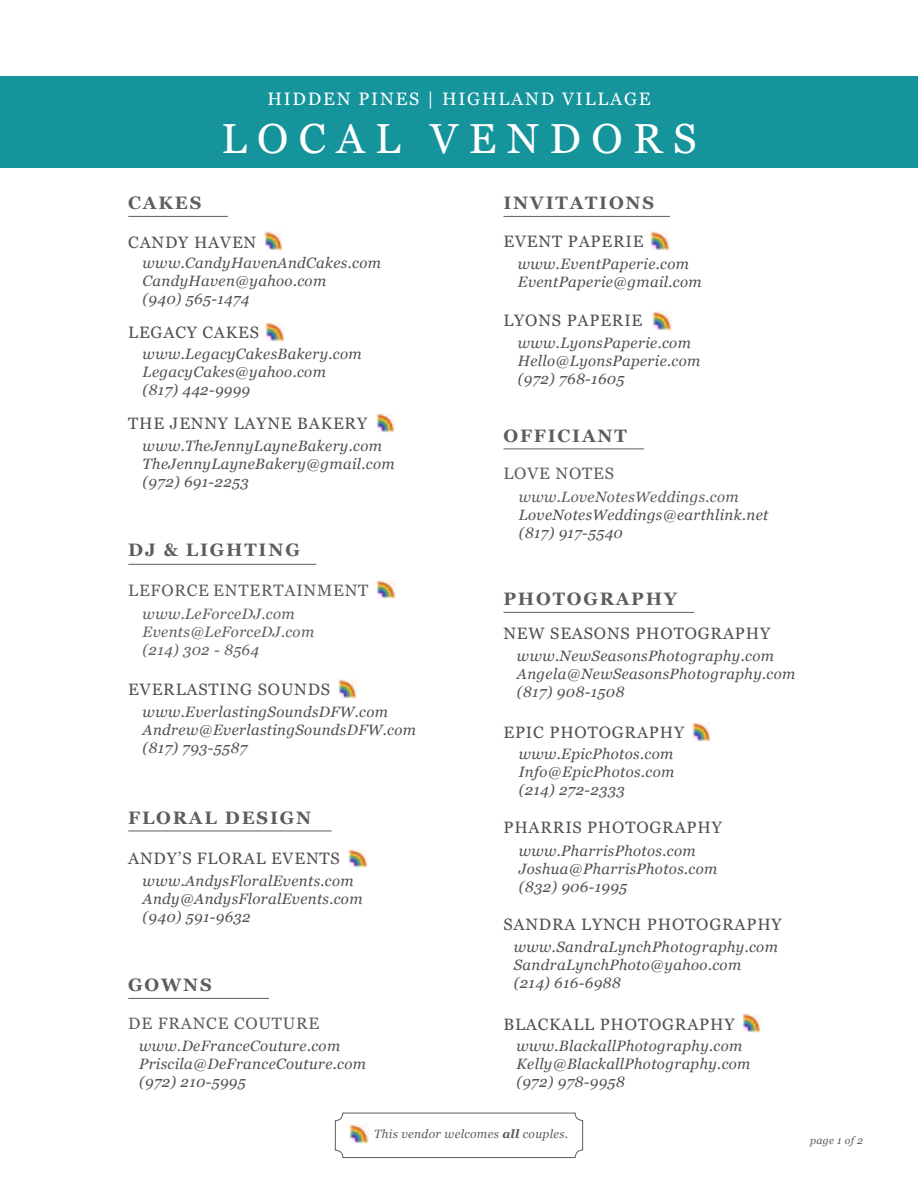
<style>
.page{position:relative;width:918px;height:1188px;background:#fff}
.page>*{position:absolute;margin:0;border:0;box-sizing:border-box;transform-origin:0 0}
.t1{font:42px "Georgia";letter-spacing:.25em;color:#fff}
.t2{font:700 18px "Georgia";letter-spacing:.1em;color:#5d5d60}
.t3{font:18px "Georgia";letter-spacing:.1em;color:#fff}
.t4{font:16.5px "Georgia";letter-spacing:.05em;color:#53504f}
.t5{font:16.5px "Georgia";letter-spacing:.05em;color:#5d5d60}
.t6{font:italic 15px/18px "Georgia";letter-spacing:.025em;color:#53504f}
.t7{font:italic 15px/18px "Georgia";letter-spacing:.025em;color:#5d5d60}
.t8{font:italic 12px "Georgia";letter-spacing:.025em;color:#5d5d60}
.t9{font:italic 10.5px "Georgia";letter-spacing:.025em;color:#5d5d60}
.s1{font-weight:700}
</style>
<div class="page">
<div style="left:0;top:76px;width:918px;height:92px;background:#15949c"></div>
<div style="left:335px;top:1113px;width:248px;height:45px;border:1px solid #5d5d60;border-radius:8px"></div>
<img style="left:350px;top:1124px;width:18px;height:19px">
<hr style="left:128px;top:564px;width:188px;height:1px;background:#5d5d60">
<img style="left:338px;top:680px;width:19px;height:18px">
<img style="left:377px;top:580px;width:18px;height:19px">
<hr style="left:128px;top:831px;width:204px;height:1px;background:#5d5d60">
<img style="left:349px;top:849px;width:18px;height:19px">
<hr style="left:128px;top:216px;width:100px;height:1px;background:#5d5d60">
<img style="left:376px;top:413px;width:19px;height:19px">
<img style="left:266px;top:323px;width:18px;height:18px">
<img style="left:264px;top:231px;width:19px;height:19px">
<hr style="left:128px;top:998px;width:141px;height:1px;background:#5d5d60">
<hr style="left:503px;top:449px;width:141px;height:1px;background:#5d5d60">
<hr style="left:503px;top:612px;width:191px;height:1px;background:#5d5d60">
<img style="left:692px;top:723px;width:19px;height:18px">
<img style="left:742px;top:1014px;width:19px;height:18px">
<hr style="left:503px;top:216px;width:167px;height:1px;background:#5d5d60">
<img style="left:651px;top:231px;width:18px;height:19px">
<img style="left:653px;top:311px;width:18px;height:19px">
<p class="t3" style="left:267px;top:86px;width:385px">HIDDEN PINES | HIGHLAND VILLAGE</p>
<h1 class="t1" style="left:221px;top:108px;width:477px">LOCAL VENDORS</h1>
<p class="t2" style="left:128px;top:190px;width:75px">CAKES</p>
<p class="t4" style="left:128px;top:230px;width:129px">CANDY HAVEN</p>
<p class="t6" style="left:143px;top:253px;width:240px">www.CandyHavenAndCakes.com<br>CandyHaven@yahoo.com<br>(940) 565-1474</p>
<p class="t4" style="left:128px;top:320px;width:132px">LEGACY CAKES</p>
<p class="t6" style="left:143px;top:345px;width:221px">www.LegacyCakesBakery.com<br>LegacyCakes@yahoo.com (817) 442-9999</p>
<p class="t4" style="left:128px;top:411px;width:240px">THE JENNY LAYNE BAKERY</p>
<p class="t6" style="left:143px;top:436px;width:254px">www.TheJennyLayneBakery.com<br>TheJennyLayneBakery@gmail.com (972) 691-2253</p>
<p class="t2" style="left:128px;top:536px;width:173px">DJ &amp; LIGHTING</p>
<p class="t5" style="left:128px;top:578px;width:242px">LEFORCE ENTERTAINMENT</p>
<p class="t7" style="left:143px;top:604px;width:173px">www.LeForceDJ.com<br>Events@LeForceDJ.com (214) 302 - 8564</p>
<p class="t4" style="left:128px;top:678px;width:203px">EVERLASTING SOUNDS</p>
<p class="t6" style="left:143px;top:703px;width:275px">www.EverlastingSoundsDFW.com<br>Andrew@EverlastingSoundsDFW.com (817) 793-5587</p>
<p class="t2" style="left:128px;top:804px;width:185px">FLORAL DESIGN</p>
<p class="t4" style="left:128px;top:847px;width:213px">ANDY’S FLORAL EVENTS</p>
<p class="t6" style="left:143px;top:872px;width:221px">www.AndysFloralEvents.com<br>Andy@AndysFloralEvents.com (940) 591-9632</p>
<p class="t2" style="left:128px;top:972px;width:85px">GOWNS</p>
<p class="t5" style="left:128px;top:1011px;width:193px">DE FRANCE COUTURE</p>
<p class="t6" style="left:139px;top:1036px;width:228px">www.DeFranceCouture.com<br>Priscila@DeFranceCouture.com (972) 210-5995</p>
<p class="t2" style="left:503px;top:190px;width:152px">INVITATIONS</p>
<p class="t4" style="left:503px;top:229px;width:142px">EVENT PAPERIE</p>
<p class="t6" style="left:518px;top:254px;width:185px">www.EventPaperie.com<br>EventPaperie@gmail.com</p>
<p class="t4" style="left:503px;top:309px;width:140px">LYONS PAPERIE</p>
<p class="t6" style="left:518px;top:333px;width:184px">www.LyonsPaperie.com<br>Hello@LyonsPaperie.com (972) 768-1605</p>
<p class="t2" style="left:503px;top:422px;width:125px">OFFICIANT</p>
<p class="t5" style="left:503px;top:462px;width:112px">LOVE NOTES</p>
<p class="t7" style="left:519px;top:488px;width:222px">www.LoveNotesWeddings.com</p>
<p class="t6" style="left:519px;top:506px;width:251px">LoveNotesWeddings@earthlink.net (817) 917-5540</p>
<p class="t2" style="left:503px;top:586px;width:175px">PHOTOGRAPHY</p>
<p class="t4" style="left:503px;top:621px;width:268px">NEW SEASONS PHOTOGRAPHY</p>
<p class="t6" style="left:517px;top:646px;width:280px">www.NewSeasonsPhotography.com<br>Angela@NewSeasonsPhotography.com (817) 908-1508</p>
<p class="t4" style="left:503px;top:720px;width:182px">EPIC PHOTOGRAPHY</p>
<p class="t6" style="left:519px;top:744px;width:157px;text-align:justify">www.EpicPhotos.com Info@EpicPhotos.com (214) 272-2333</p>
<p class="t4" style="left:503px;top:815px;width:220px">PHARRIS PHOTOGRAPHY</p>
<p class="t6" style="left:519px;top:841px;width:200px">www.PharrisPhotos.com<br>Joshua@PharrisPhotos.com (832) 906-1995</p>
<p class="t4" style="left:503px;top:912px;width:280px">SANDRA LYNCH PHOTOGRAPHY</p>
<p class="t6" style="left:514px;top:937px;width:266px">www.SandraLynchPhotography.com<br>SandraLynchPhoto@yahoo.com (214) 616-6988</p>
<p class="t4" style="left:503px;top:1012px;width:233px">BLACKALL PHOTOGRAPHY</p>
<p class="t6" style="left:516px;top:1036px;width:236px">www.BlackallPhotography.com<br>Kelly@BlackallPhotography.com (972) 978-9958</p>
<p class="t8" style="left:374px;top:1125px;width:196px">This vendor welcomes <span class="s1">all</span> couples.</p>
<p class="t9" style="left:810px;top:1133px;width:54px">page 1 of 2</p>
</div>
